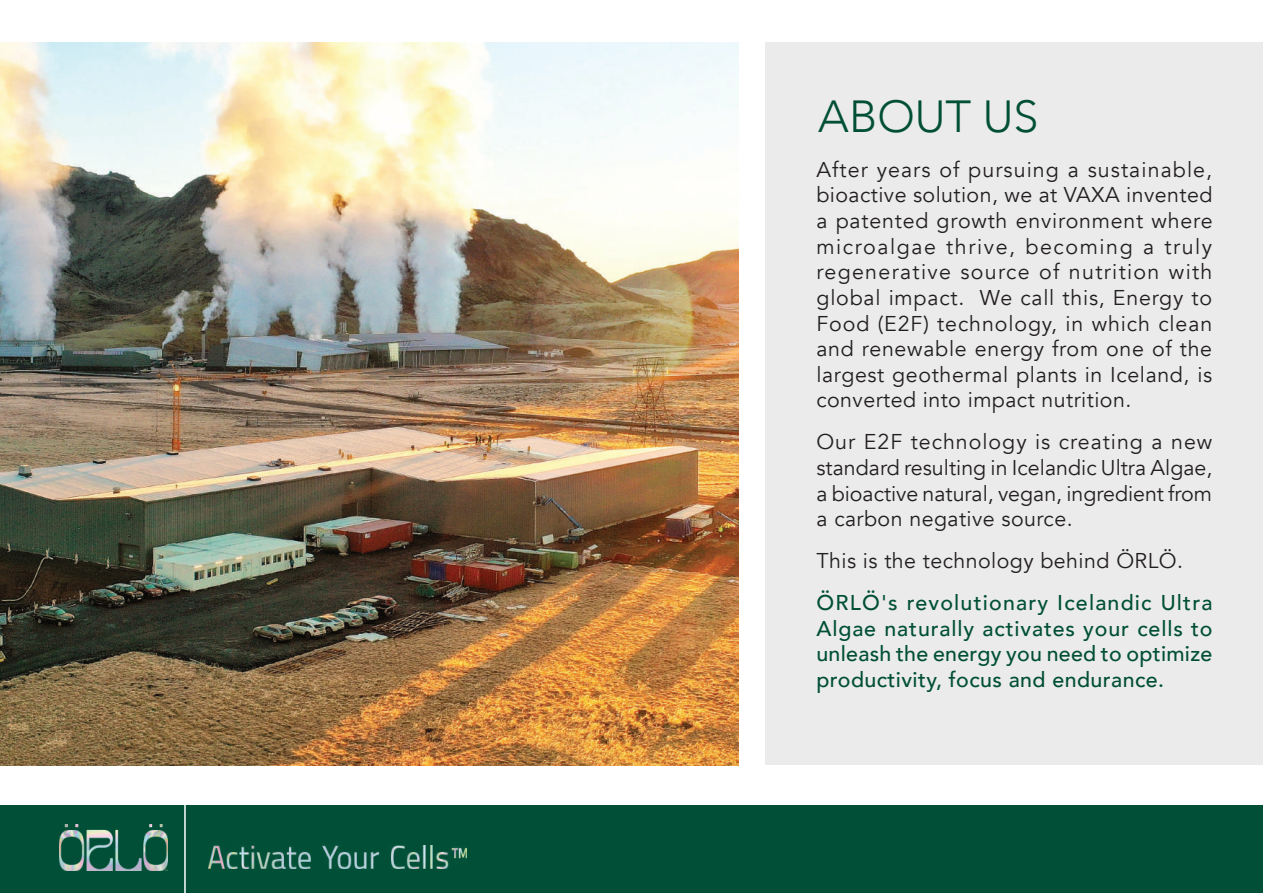
<style>
.page{position:relative;width:1263px;height:893px;background:#fff}
.page>*{position:absolute;margin:0;border:0;box-sizing:border-box;transform-origin:0 0}
.t1{font:300 44.85px "Avenir";color:#004f36}
.t2{font:21.3px/25.7px "Avenir";letter-spacing:.02em;color:#231f20;text-align:justify}
.t3{font:500 21.3px/25.7px "Avenir";letter-spacing:.02em;color:#004f36;text-align:justify}
</style>
<div class="page">
<img style="left:0;top:43px;width:739px;height:722px">
<div style="left:765px;top:43px;width:498px;height:722px;background:#ebebeb"></div>
<div style="left:0;top:806px;width:1263px;height:87px;background:#004f36"></div>
<img style="left:60px;top:825px;width:108px;height:45px">
<hr style="left:184px;top:801px;width:2px;height:92px;background:#fff">
<img style="left:208px;top:846px;width:258px;height:22px">
<h1 class="t1" style="left:818px;top:90px;width:222px">ABOUT US</h1>
<p class="t2" style="left:816px;top:157px;width:398px">After years of pursuing a sustainable, bioactive solution, we at VAXA invented a patented growth environment where microalgae thrive, becoming a truly regenerative source of nutrition with global impact. We call this, Energy to Food (E2F) technology, in which clean and renewable energy from one of the largest geothermal plants in Iceland, is converted into impact nutrition.</p>
<p class="t2" style="left:816px;top:429px;width:397px">Our E2F technology is creating a new standard resulting in Icelandic Ultra Algae, a bioactive natural, vegan, ingredient from a carbon negative source.</p>
<p class="t2" style="left:816px;top:548px;width:368px">This is the technology behind ÖRLÖ.</p>
<p class="t3" style="left:816px;top:588px;width:398px">ÖRLÖ's revolutionary Icelandic Ultra Algae naturally activates your cells to unleash the energy you need to optimize productivity, focus and endurance.</p>
</div>
